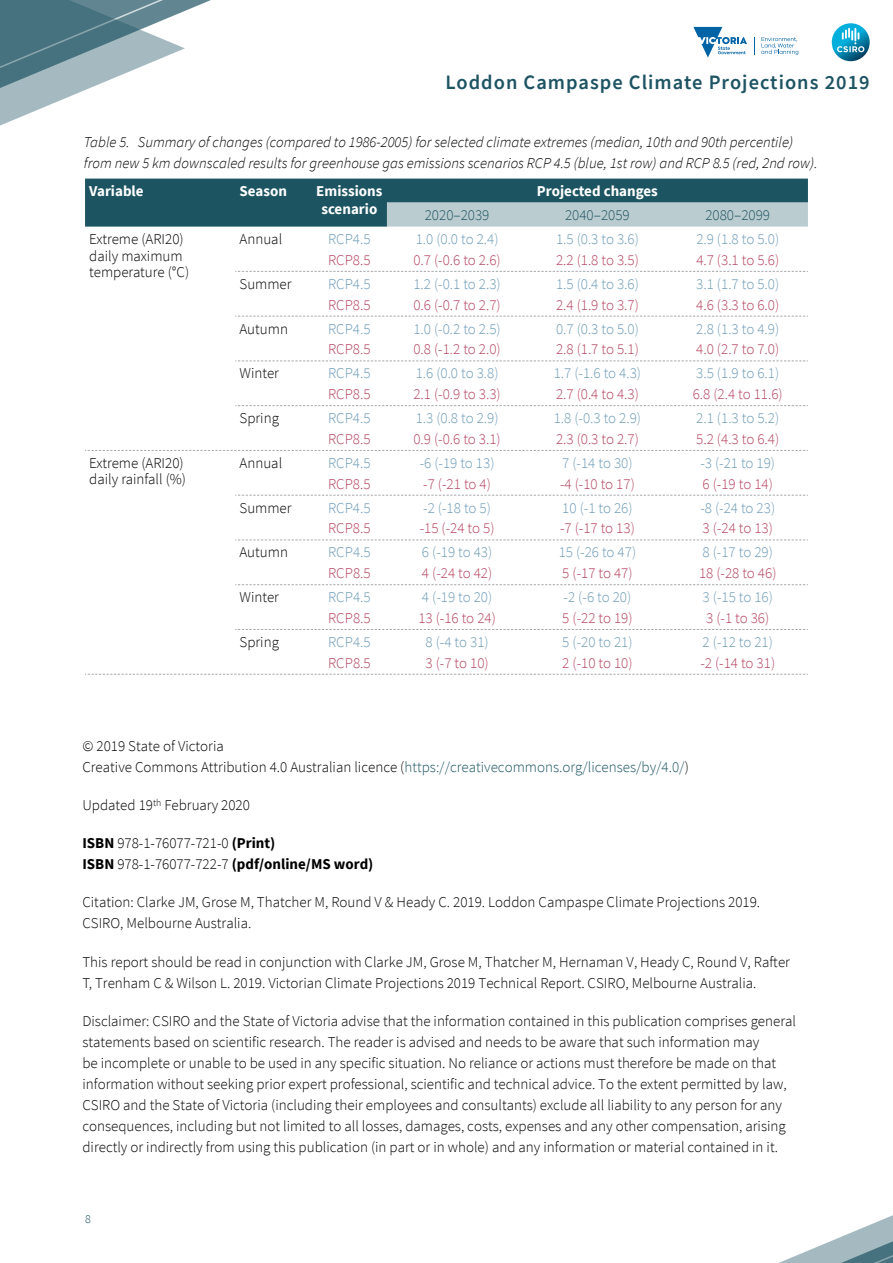
<style>
.page{position:relative;width:893px;height:1263px;background:#fff}
.page>*{position:absolute;margin:0;border:0;box-sizing:border-box;transform-origin:0 0}
.t1{font:600 20.4px "Source Sans Pro";letter-spacing:.05em;color:#1d5362}
.t2{font:300 15px/21px "Source Sans Pro";color:#000}
.t3{font:300 15px "Source Sans Pro";color:#b3405c}
.t4{font:300 15px "Source Sans Pro";color:#6b99b5}
.t5{font:italic 300 15px/21px "Source Sans Pro";color:#000}
.t6{font:700 15px/21px "Source Sans Pro";color:#000}
.t7{font:700 15px/18px "Source Sans Pro";color:#fff;text-align:center}
.t8{font:300 15px "Source Sans Pro";color:#1c5461}
.t9{font:300 12px "Source Sans Pro";color:#1c5461}
.s1{font-style:inherit}
.s2{color:#1c5461}
.s3{font-weight:300}
</style>
<div class="page">
<svg style="left:0;top:0;width:211px;height:126px"></svg>
<svg style="left:779px;top:1215px;width:114px;height:48px"></svg>
<svg style="left:693px;top:27px;width:54px;height:31px"></svg>
<svg style="left:754px;top:37px;width:1px;height:17px"></svg>
<svg style="left:761px;top:37px;width:37px;height:18px"></svg>
<svg style="left:832px;top:23px;width:38px;height:38px"></svg>
<svg style="left:837px;top:28px;width:27px;height:24px"></svg>
<svg style="left:85px;top:179px;width:723px;height:48px;background:#4c7883"></svg>
<svg style="left:235px;top:271px;width:573px;height:1px"></svg>
<svg style="left:235px;top:316px;width:573px;height:1px"></svg>
<svg style="left:235px;top:360px;width:573px;height:1px"></svg>
<svg style="left:235px;top:405px;width:573px;height:1px"></svg>
<svg style="left:85px;top:450px;width:723px;height:1px"></svg>
<svg style="left:235px;top:495px;width:573px;height:1px"></svg>
<svg style="left:235px;top:540px;width:573px;height:1px"></svg>
<svg style="left:235px;top:584px;width:573px;height:1px"></svg>
<svg style="left:235px;top:629px;width:573px;height:1px"></svg>
<svg style="left:85px;top:674px;width:723px;height:1px"></svg>
<h1 class="t1" style="left:445px;top:69px;width:426px">Loddon Campaspe Climate Projections 2019</h1>
<p class="t5" style="left:84px;top:132px;width:735px">Table 5. Summary of changes <span class="s1">(compared to 1986-2005)</span> for selected climate extremes (median, 10th and 90th percentile) from new 5 km downscaled results for greenhouse gas emissions scenarios RCP 4.5 (blue, 1st row) and RCP 8.5 (red, 2nd row).</p>
<p class="t7" style="left:89px;top:182px;width:56px">Variable</p>
<p class="t7" style="left:240px;top:182px;width:49px">Season</p>
<p class="t7" style="left:316px;top:182px;width:68px">Emissions scenario</p>
<p class="t7" style="left:537px;top:182px;width:122px">Projected changes</p>
<p class="t8" style="left:425px;top:206px;width:66px">2020–2039</p>
<p class="t8" style="left:565px;top:206px;width:66px">2040–2059</p>
<p class="t8" style="left:705px;top:206px;width:66px">2080–2099</p>
<p class="t2" style="left:89px;top:231px;width:101px;line-height:16.5px">Extreme (ARI20) daily maximum temperature (°C)</p>
<p class="t2" style="left:240px;top:229px;width:44px">Annual</p>
<p class="t4" style="left:328px;top:230px;width:44px">RCP4.5</p>
<p class="t3" style="left:328px;top:251px;width:44px">RCP8.5</p>
<p class="t2" style="left:240px;top:273px;width:54px">Summer</p>
<p class="t4" style="left:328px;top:275px;width:44px">RCP4.5</p>
<p class="t3" style="left:328px;top:296px;width:44px">RCP8.5</p>
<p class="t4" style="left:416px;top:230px;width:84px">1.0 (0.0 to 2.4)</p>
<p class="t3" style="left:413px;top:251px;width:89px">0.7 (-0.6 to 2.6)</p>
<p class="t4" style="left:413px;top:275px;width:89px">1.2 (-0.1 to 2.3)</p>
<p class="t3" style="left:413px;top:296px;width:89px">0.6 (-0.7 to 2.7)</p>
<p class="t4" style="left:556px;top:230px;width:84px">1.5 (0.3 to 3.6)</p>
<p class="t3" style="left:556px;top:251px;width:84px">2.2 (1.8 to 3.5)</p>
<p class="t4" style="left:556px;top:275px;width:84px">1.5 (0.4 to 3.6)</p>
<p class="t3" style="left:556px;top:296px;width:84px">2.4 (1.9 to 3.7)</p>
<p class="t4" style="left:696px;top:230px;width:84px">2.9 (1.8 to 5.0)</p>
<p class="t3" style="left:696px;top:251px;width:84px">4.7 (3.1 to 5.6)</p>
<p class="t4" style="left:696px;top:275px;width:84px">3.1 (1.7 to 5.0)</p>
<p class="t3" style="left:696px;top:296px;width:84px">4.6 (3.3 to 6.0)</p>
<p class="t2" style="left:240px;top:318px;width:50px">Autumn</p>
<p class="t4" style="left:328px;top:320px;width:44px">RCP4.5</p>
<p class="t3" style="left:328px;top:340px;width:44px">RCP8.5</p>
<p class="t4" style="left:413px;top:320px;width:89px">1.0 (-0.2 to 2.5)</p>
<p class="t3" style="left:413px;top:340px;width:89px">0.8 (-1.2 to 2.0)</p>
<p class="t4" style="left:556px;top:320px;width:84px">0.7 (0.3 to 5.0)</p>
<p class="t3" style="left:556px;top:340px;width:84px">2.8 (1.7 to 5.1)</p>
<p class="t4" style="left:696px;top:320px;width:84px">2.8 (1.3 to 4.9)</p>
<p class="t3" style="left:696px;top:340px;width:84px">4.0 (2.7 to 7.0)</p>
<p class="t2" style="left:240px;top:363px;width:41px">Winter</p>
<p class="t4" style="left:328px;top:364px;width:44px">RCP4.5</p>
<p class="t3" style="left:328px;top:385px;width:44px">RCP8.5</p>
<p class="t4" style="left:416px;top:364px;width:84px">1.6 (0.0 to 3.8)</p>
<p class="t3" style="left:413px;top:385px;width:89px">2.1 (-0.9 to 3.3)</p>
<p class="t4" style="left:554px;top:364px;width:89px">1.7 (-1.6 to 4.3)</p>
<p class="t3" style="left:556px;top:385px;width:84px">2.7 (0.4 to 4.3)</p>
<p class="t4" style="left:696px;top:364px;width:84px">3.5 (1.9 to 6.1)</p>
<p class="t3" style="left:693px;top:385px;width:92px">6.8 (2.4 to 11.6)</p>
<p class="t2" style="left:240px;top:408px;width:41px">Spring</p>
<p class="t4" style="left:328px;top:409px;width:44px">RCP4.5</p>
<p class="t3" style="left:328px;top:430px;width:44px">RCP8.5</p>
<p class="t4" style="left:416px;top:409px;width:84px">1.3 (0.8 to 2.9)</p>
<p class="t3" style="left:413px;top:430px;width:89px">0.9 (-0.6 to 3.1)</p>
<p class="t4" style="left:554px;top:409px;width:89px">1.8 (-0.3 to 2.9)</p>
<p class="t3" style="left:556px;top:430px;width:84px">2.3 (0.3 to 2.7)</p>
<p class="t4" style="left:696px;top:409px;width:84px">2.1 (1.3 to 5.2)</p>
<p class="t3" style="left:696px;top:430px;width:84px">5.2 (4.3 to 6.4)</p>
<p class="t2" style="left:89px;top:455px;width:98px;line-height:16.5px">Extreme (ARI20) daily rainfall (%)</p>
<p class="t2" style="left:240px;top:452px;width:44px">Annual</p>
<p class="t4" style="left:328px;top:454px;width:44px">RCP4.5</p>
<p class="t3" style="left:328px;top:474px;width:44px">RCP8.5</p>
<p class="t4" style="left:420px;top:454px;width:76px">-6 (-19 to 13)</p>
<p class="t3" style="left:423px;top:474px;width:69px">-7 (-21 to 4)</p>
<p class="t4" style="left:562px;top:454px;width:72px">7 (-14 to 30)</p>
<p class="t3" style="left:560px;top:474px;width:76px">-4 (-10 to 17)</p>
<p class="t4" style="left:700px;top:454px;width:76px">-3 (-21 to 19)</p>
<p class="t3" style="left:703px;top:474px;width:72px">6 (-19 to 14)</p>
<p class="t2" style="left:240px;top:497px;width:54px">Summer</p>
<p class="t4" style="left:328px;top:498px;width:44px">RCP4.5</p>
<p class="t3" style="left:328px;top:519px;width:44px">RCP8.5</p>
<p class="t4" style="left:423px;top:498px;width:69px">-2 (-18 to 5)</p>
<p class="t3" style="left:420px;top:519px;width:76px">-15 (-24 to 5)</p>
<p class="t4" style="left:562px;top:498px;width:72px">10 (-1 to 26)</p>
<p class="t3" style="left:560px;top:519px;width:76px">-7 (-17 to 13)</p>
<p class="t4" style="left:700px;top:498px;width:76px">-8 (-24 to 23)</p>
<p class="t3" style="left:703px;top:519px;width:72px">3 (-24 to 13)</p>
<p class="t2" style="left:240px;top:542px;width:50px">Autumn</p>
<p class="t4" style="left:328px;top:543px;width:44px">RCP4.5</p>
<p class="t3" style="left:328px;top:564px;width:44px">RCP8.5</p>
<p class="t4" style="left:422px;top:543px;width:72px">6 (-19 to 43)</p>
<p class="t3" style="left:422px;top:564px;width:72px">4 (-24 to 42)</p>
<p class="t4" style="left:559px;top:543px;width:79px">15 (-26 to 47)</p>
<p class="t3" style="left:562px;top:564px;width:72px">5 (-17 to 47)</p>
<p class="t4" style="left:703px;top:543px;width:72px">8 (-17 to 29)</p>
<p class="t3" style="left:699px;top:564px;width:79px">18 (-28 to 46)</p>
<p class="t2" style="left:240px;top:587px;width:41px">Winter</p>
<p class="t4" style="left:328px;top:588px;width:44px">RCP4.5</p>
<p class="t3" style="left:328px;top:609px;width:44px">RCP8.5</p>
<p class="t4" style="left:422px;top:588px;width:72px">4 (-19 to 20)</p>
<p class="t3" style="left:418px;top:609px;width:79px">13 (-16 to 24)</p>
<p class="t4" style="left:564px;top:588px;width:69px">-2 (-6 to 20)</p>
<p class="t3" style="left:562px;top:609px;width:72px">5 (-22 to 19)</p>
<p class="t4" style="left:703px;top:588px;width:72px">3 (-15 to 16)</p>
<p class="t3" style="left:706px;top:609px;width:65px">3 (-1 to 36)</p>
<p class="t2" style="left:240px;top:631px;width:41px">Spring</p>
<p class="t4" style="left:328px;top:633px;width:44px">RCP4.5</p>
<p class="t3" style="left:328px;top:653px;width:44px">RCP8.5</p>
<p class="t4" style="left:426px;top:633px;width:65px">8 (-4 to 31)</p>
<p class="t3" style="left:426px;top:653px;width:65px">3 (-7 to 10)</p>
<p class="t4" style="left:562px;top:633px;width:72px">5 (-20 to 21)</p>
<p class="t3" style="left:562px;top:653px;width:72px">2 (-10 to 10)</p>
<p class="t4" style="left:703px;top:633px;width:72px">2 (-12 to 21)</p>
<p class="t3" style="left:700px;top:653px;width:76px">-2 (-14 to 31)</p>
<p class="t2" style="left:82px;top:736px;width:608px">© 2019 State of Victoria<br>Creative Commons Attribution 4.0 Australian licence (<span class="s2">https://creativecommons.org/licenses/by/4.0/</span>)</p>
<p class="t2" style="left:82px;top:795px;width:169px">Updated 19<sup>th</sup> February 2020</p>
<p class="t6" style="left:82px;top:833px;width:293px">ISBN <span class="s3">978-1-76077-721-0</span> (Print)<br>ISBN <span class="s3">978-1-76077-722-7</span> (pdf/online/MS word)</p>
<p class="t2" style="left:82px;top:892px;width:679px">Citation: Clarke JM, Grose M, Thatcher M, Round V &amp; Heady C. 2019. Loddon Campaspe Climate Projections 2019.<br>CSIRO, Melbourne Australia.</p>
<p class="t2" style="left:82px;top:951px;width:709px">This report should be read in conjunction with Clarke JM, Grose M, Thatcher M, Hernaman V, Heady C, Round V, Rafter<br>T, Trenham C &amp; Wilson L. 2019. Victorian Climate Projections 2019 Technical Report. CSIRO, Melbourne Australia.</p>
<p class="t2" style="left:82px;top:1010px;width:715px">Disclaimer: CSIRO and the State of Victoria advise that the information contained in this publication comprises general statements based on scientific research. The reader is advised and needs to be aware that such information may<br>be incomplete or unable to be used in any specific situation. No reliance or actions must therefore be made on that information without seeking prior expert professional, scientific and technical advice. To the extent permitted by law, CSIRO and the State of Victoria (including their employees and consultants) exclude all liability to any person for any consequences, including but not limited to all losses, damages, costs, expenses and any other compensation, arising directly or indirectly from using this publication (in part or in whole) and any information or material contained in it.</p>
<p class="t9" style="left:85px;top:1212px;width:7px">8</p>
</div>
